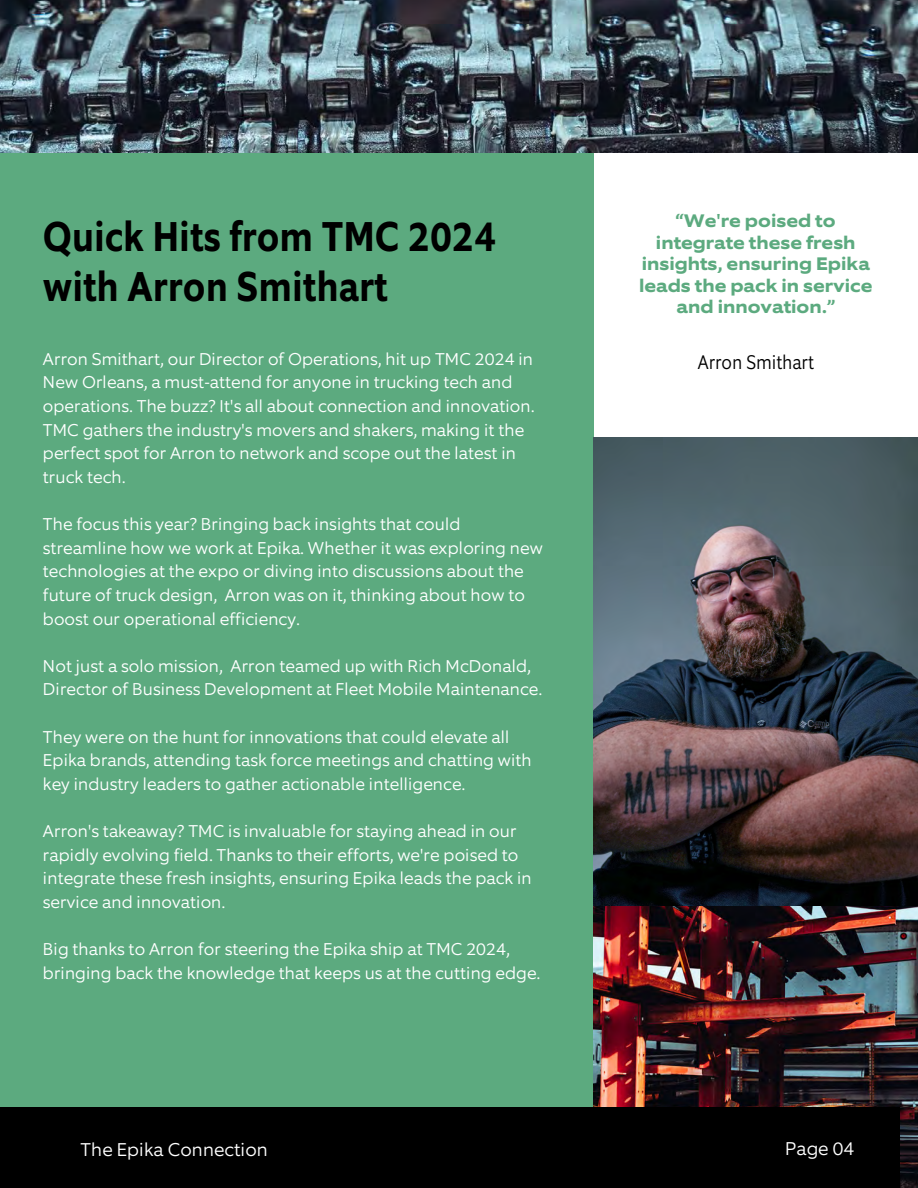
<style>
.page{position:relative;width:918px;height:1188px;background:#5caa7f}
.page>*{position:absolute;margin:0;border:0;box-sizing:border-box;transform-origin:0 0}
.t1{font:700 42px/49.5px "Equip Condensed";color:#000}
.t2{font:300 19.8px "Equip Condensed";color:#000}
.t3{font:300 18.6px "Equip";color:#fff}
.t4{font:700 18.3px/21.5px "Equip Extended";color:#5caa7f;text-align:center}
.t5{font:300 17.25px/23.7px "Equip";color:#fff}
</style>
<div class="page">
<img style="left:594px;top:836px;width:324px;height:352px">
<div style="left:0;top:1107px;width:900px;height:81px;background:#000"></div>
<svg style="left:594px;top:153px;width:324px;height:683px;background:#9a9b9f"></svg>
<img style="left:0;top:0;width:918px;height:153px">
<h1 class="t1" style="left:43px;top:216px;width:455px">Quick Hits from TMC 2024 with Arron Smithart</h1>
<p class="t5" style="left:43px;top:347px;width:493px">Arron Smithart, our Director of Operations, hit up TMC 2024 in New Orleans, a must-attend for anyone in trucking tech and operations. The buzz? It's all about connection and innovation.<br>TMC gathers the industry's movers and shakers, making it the perfect spot for Arron to network and scope out the latest in truck tech.</p>
<p class="t5" style="left:43px;top:513px;width:502px">The focus this year? Bringing back insights that could streamline how we work at Epika. Whether it was exploring new technologies at the expo or diving into discussions about the future of truck design, Arron was on it, thinking about how to boost our operational efficiency.</p>
<p class="t5" style="left:43px;top:654px;width:501px">Not just a solo mission, Arron teamed up with Rich McDonald,<br>Director of Business Development at Fleet Mobile Maintenance.</p>
<p class="t5" style="left:43px;top:725px;width:490px">They were on the hunt for innovations that could elevate all<br>Epika brands, attending task force meetings and chatting with key industry leaders to gather actionable intelligence.</p>
<p class="t5" style="left:43px;top:820px;width:490px">Arron's takeaway? TMC is invaluable for staying ahead in our rapidly evolving field. Thanks to their efforts, we're poised to integrate these fresh insights, ensuring Epika leads the pack in service and innovation.</p>
<p class="t5" style="left:43px;top:938px;width:499px">Big thanks to Arron for steering the Epika ship at TMC 2024, bringing back the knowledge that keeps us at the cutting edge.</p>
<p class="t4" style="left:639px;top:212px;width:235px">“We're poised to integrate these fresh insights, ensuring Epika leads the pack in service and innovation.”</p>
<p class="t2" style="left:698px;top:354px;width:117px">Arron Smithart</p>
<p class="t3" style="left:81px;top:1138px;width:189px">The Epika Connection</p>
<p class="t3" style="left:785px;top:1137px;width:71px">Page 04</p>
</div>
